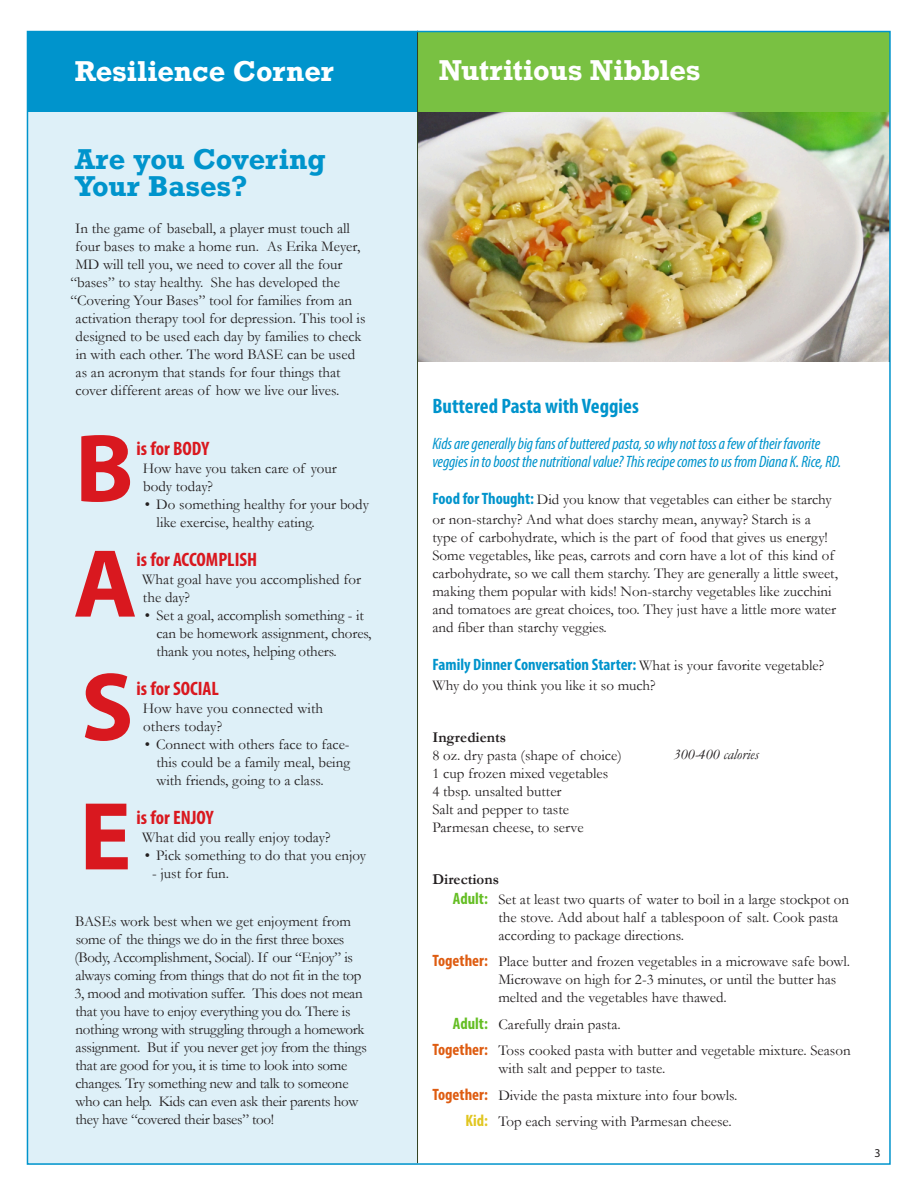
<style>
.page{position:relative;width:918px;height:1188px;background:#fff}
.page>*{position:absolute;margin:0;border:0;box-sizing:border-box;transform-origin:0 0}
.text{font:700 97.5px "Myriad Pro";color:#d9181f}
.text-2{font:700 27px "Rockwell";color:#fff}
.text-3{font:700 27px/27px "Rockwell";letter-spacing:.005em;color:#0094cc}
.t1{font:700 condensed 21px "Myriad Pro";color:#0094cc}
.text-4{font:700 condensed 19.5px "Myriad Pro";color:#d9181f}
.t2{font:italic condensed 16.5px/18px "Myriad Pro";letter-spacing:-.01em;color:#0094cc}
.t3{font:700 condensed 16.5px "Myriad Pro";color:#0094cc}
.text-5{font:15px/18px "Garamond";color:#231f20}
.text-6{font:15px/18px "Garamond";letter-spacing:-.02em;color:#231f20}
.t4{font:700 15px "Garamond";color:#231f20}
.t5{font:italic 15px "Garamond";color:#231f20}
.text-7{font:12px "Myriad Pro";color:#231f20}
.s1{font-family:"Myriad Pro";font-weight:700;font-stretch:condensed;font-size:16.5px;color:#0094cc}
.s2{font-family:"Garamond";font-weight:400;font-stretch:normal;font-size:15px;color:#231f20}
.s3{font-family:"Myriad Pro";font-weight:700;font-stretch:condensed;font-size:16.5px;color:#65be24}
.s4{font-family:"Myriad Pro";font-weight:700;font-stretch:condensed;font-size:16.5px;color:#de5c11}
.s5{font-family:"Myriad Pro";font-weight:700;font-stretch:condensed;font-size:16.5px;color:#e1c621}
</style>
<div class="page">
<img style="left:418px;top:112px;width:470px;height:250px">
<div style="left:417px;top:31px;width:472px;height:81px;background:#79c142"></div>
<div style="left:27px;top:112px;width:390px;height:1053px;background:#def0f8"></div>
<div style="left:27px;top:32px;width:390px;height:80px;background:#0094cc"></div>
<hr style="left:417px;top:31px;width:1px;height:1132px;background:#314120">
<p class="text-2" style="left:75px;top:54px;width:261px">Resilience Corner</p>
<p class="text-2" style="left:439px;top:52px;width:263px">Nutritious Nibbles</p>
<p class="text-3" style="left:75px;top:146px;width:252px">Are you Covering<br>Your Bases?</p>
<p class="text-5" style="left:75px;top:219px;width:276px">In the game of baseball, a player must touch all</p>
<p class="text-5" style="left:75px;top:237px;width:287px">four bases to make a home run. As Erika Meyer,</p>
<p class="text-5" style="left:75px;top:255px;width:269px">MD will tell you, we need to cover all the four</p>
<p class="text-5" style="left:70px;top:273px;width:271px">“bases” to stay healthy. She has developed the</p>
<p class="text-5" style="left:70px;top:291px;width:283px">“Covering Your Bases” tool for families from an</p>
<p class="text-5" style="left:76px;top:309px;width:291px">activation therapy tool for depression. This tool is</p>
<p class="text-5" style="left:76px;top:327px;width:287px">designed to be used each day by families to check</p>
<p class="text-5" style="left:76px;top:345px;width:281px">in with each other. The word BASE can be used</p>
<p class="text-5" style="left:76px;top:363px;width:266px">as an acronym that stands for four things that</p>
<p class="text-5" style="left:76px;top:381px;width:265px">cover different areas of how we live our lives.</p>
<p class="text" style="left:75px;top:405px;width:60px">B</p>
<p class="text-4" style="left:137px;top:436px;width:74px">is for BODY</p>
<p class="text-5" style="left:143px;top:459px;width:196px">How have you taken care of your body today?</p>
<p class="text-5" style="left:157px;top:495px;width:214px;text-indent:-12px">• Do something healthy for your body like exercise, healthy eating.</p>
<p class="text-4" style="left:137px;top:547px;width:122px">is for ACCOMPLISH</p>
<p class="text-5" style="left:142px;top:570px;width:220px">What goal have you accomplished for the day?</p>
<p class="text-5" style="left:156px;top:606px;width:217px;text-indent:-12px">• Set a goal, accomplish something - it can be homework assignment, chores, thank you notes, helping others.</p>
<p class="text-4" style="left:137px;top:676px;width:84px">is for SOCIAL</p>
<p class="text-5" style="left:143px;top:699px;width:182px">How have you connected with others today?</p>
<p class="text-5" style="left:156px;top:735px;width:195px;text-align:justify;text-indent:-12px">• Connect with others face to face&shy;this could be a family meal, being with friends, going to a class.</p>
<p class="text-4" style="left:137px;top:805px;width:79px">is for ENJOY</p>
<p class="text-5" style="left:142px;top:828px;width:190px">What did you really enjoy today?</p>
<p class="text-5" style="left:145px;top:846px;width:223px">• Pick something to do that you enjoy</p>
<p class="text-5" style="left:152px;top:864px;width:79px">- just for fun.</p>
<p class="text-6" style="left:74px;top:912px;width:294px">BASEs work best when we get enjoyment from some of the things we do in the first three boxes (Body, Accomplishment, Social). If our “Enjoy” is always coming from things that do not fit in the top 3, mood and motivation suffer. This does not mean that you have to enjoy everything you do. There is nothing wrong with struggling through a homework assignment. But if you never get joy from the things that are good for you, it is time to look into some changes. Try something new and talk to someone who can help. Kids can even ask their parents how they have “covered their bases” too!</p>
<p class="text" style="left:73px;top:520px;width:65px">A</p>
<p class="text" style="left:81px;top:644px;width:54px">S</p>
<p class="text" style="left:79px;top:773px;width:54px">E</p>
<p class="t1" style="left:432px;top:393px;width:208px">Buttered Pasta with Veggies</p>
<p class="t2" style="left:432px;top:434px;width:410px">Kids are generally big fans of buttered pasta, so why not toss a few of their favorite veggies in to boost the nutritional value? This recipe comes to us from Diana K. Rice, RD.</p>
<p class="text-5" style="left:432px;top:490px;width:401px;line-height:19.8px"><span class="s1">Food for Thought:</span> Did you know that vegetables can either be starchy or non-starchy? And what does starchy mean, anyway? Starch is a</p>
<p class="text-5" style="left:432px;top:528px;width:407px">type of carbohydrate, which is the part of food that gives us energy!<br>Some vegetables, like peas, carrots and corn have a lot of this kind of carbohydrate, so we call them starchy. They are generally a little sweet, making them popular with kids! Non-starchy vegetables like zucchini and tomatoes are great choices, too. They just have a little more water and fiber than starchy veggies.</p>
<p class="t3" style="left:432px;top:654px;width:393px">Family Dinner Conversation Starter: <span class="s2">What is your favorite vegetable?</span></p>
<p class="text-5" style="left:432px;top:676px;width:225px">Why do you think you like it so much?</p>
<p class="t4" style="left:432px;top:728px;width:75px">Ingredients</p>
<p class="text-5" style="left:432px;top:746px;width:191px">8 oz. dry pasta (shape of choice)</p>
<p class="text-5" style="left:432px;top:764px;width:177px">1 cup frozen mixed vegetables</p>
<p class="text-5" style="left:432px;top:782px;width:131px">4 tbsp. unsalted butter</p>
<p class="text-5" style="left:432px;top:800px;width:138px">Salt and pepper to taste</p>
<p class="text-5" style="left:432px;top:818px;width:153px">Parmesan cheese, to serve</p>
<p class="t5" style="left:674px;top:745px;width:87px">300-400 calories</p>
<p class="t4" style="left:432px;top:870px;width:68px">Directions</p>
<p class="text-5" style="left:498px;top:890px;width:352px;text-indent:-45px"><span class="s3">Adult:</span> Set at least two quarts of water to boil in a large stockpot on the stove. Add about half a tablespoon of salt. Cook pasta according to package directions.</p>
<p class="text-5" style="left:498px;top:952px;width:353px;text-indent:-66px"><span class="s4">Together:</span> Place butter and frozen vegetables in a microwave safe bowl.<br>Microwave on high for 2-3 minutes, or until the butter has melted and the vegetables have thawed.</p>
<p class="text-5" style="left:453px;top:1015px;width:169px"><span class="s3">Adult:</span> Carefully drain pasta.</p>
<p class="text-5" style="left:498px;top:1041px;width:354px;text-indent:-66px"><span class="s4">Together:</span> Toss cooked pasta with butter and vegetable mixture. Season with salt and pepper to taste.</p>
<p class="text-5" style="left:432px;top:1086px;width:306px"><span class="s4">Together:</span> Divide the pasta mixture into four bowls.</p>
<p class="text-5" style="left:465px;top:1112px;width:268px"><span class="s5">Kid:</span> Top each serving with Parmesan cheese.</p>
<p class="text-7" style="left:874px;top:1145px;width:8px">3</p>
</div>
